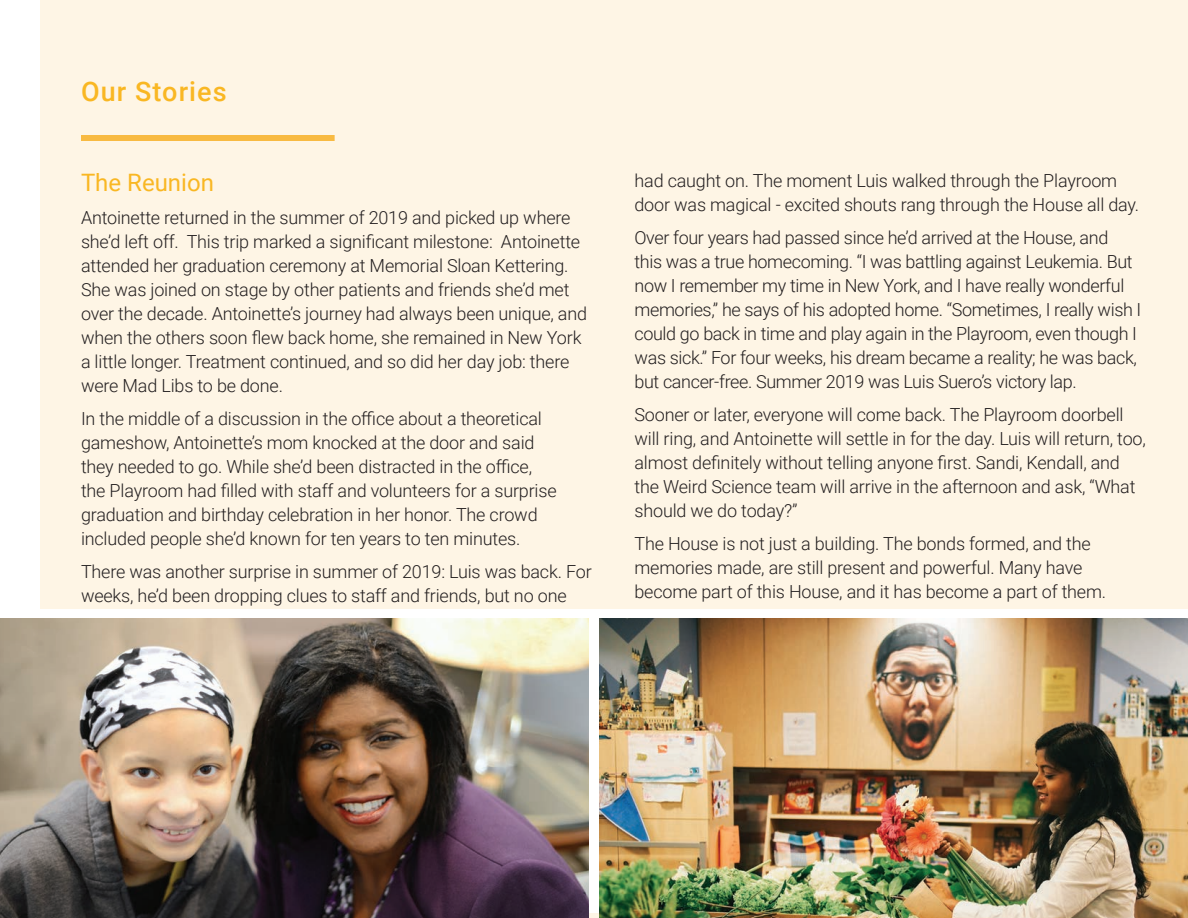
<style>
.page{position:relative;width:1188px;height:918px;background:#fff}
.page>*{position:absolute;margin:0;border:0;box-sizing:border-box;transform-origin:0 0}
.t1{font:500 27px "Roboto";letter-spacing:.04em;color:#f9b723}
.t2{font:24px "Roboto";color:#f9b723}
.t3{font:300 18px/24px "Roboto";letter-spacing:-.01em;color:#231f20}
</style>
<div class="page">
<div style="left:40px;top:0;width:1148px;height:918px;background:#fef5e5"></div>
<div style="left:81px;top:135px;width:254px;height:6px;background:#f8ba42"></div>
<div style="left:0;top:610px;width:1188px;height:303px;background:#fff"></div>
<img style="left:599px;top:619px;width:589px;height:299px">
<img style="left:0;top:619px;width:589px;height:299px">
<h1 class="t1" style="left:81px;top:73px;width:147px">Our Stories</h1>
<h2 class="t2" style="left:81px;top:166px;width:134px">The Reunion</h2>
<p class="t3" style="left:81px;top:205px;width:508px">Antoinette returned in the summer of 2019 and picked up where she’d left off. This trip marked a significant milestone: Antoinette attended her graduation ceremony at Memorial Sloan Kettering.<br>She was joined on stage by other patients and friends she’d met over the decade. Antoinette’s journey had always been unique, and when the others soon flew back home, she remained in New York a little longer. Treatment continued, and so did her day job: there were Mad Libs to be done.</p>
<p class="t3" style="left:81px;top:406px;width:477px">In the middle of a discussion in the office about a theoretical gameshow, Antoinette’s mom knocked at the door and said they needed to go. While she’d been distracted in the office, the Playroom had filled with staff and volunteers for a surprise graduation and birthday celebration in her honor. The crowd included people she’d known for ten years to ten minutes.</p>
<p class="t3" style="left:81px;top:559px;width:512px">There was another surprise in summer of 2019: Luis was back. For weeks, he’d been dropping clues to staff and friends, but no one</p>
<p class="t3" style="left:634px;top:168px;width:506px">had caught on. The moment Luis walked through the Playroom door was magical - excited shouts rang through the House all day.</p>
<p class="t3" style="left:634px;top:225px;width:508px">Over four years had passed since he’d arrived at the House, and<br>this was a true homecoming. “I was battling against Leukemia. But now I remember my time in New York, and I have really wonderful memories,” he says of his adopted home. “Sometimes, I really wish I could go back in time and play again in the Playroom, even though I was sick.” For four weeks, his dream became a reality; he was back, but cancer-free. Summer 2019 was Luis Suero’s victory lap.</p>
<p class="t3" style="left:634px;top:402px;width:513px">Sooner or later, everyone will come back. The Playroom doorbell will ring, and Antoinette will settle in for the day. Luis will return, too, almost definitely without telling anyone first. Sandi, Kendall, and the Weird Science team will arrive in the afternoon and ask, “What should we do today?”</p>
<p class="t3" style="left:634px;top:531px;width:473px">The House is not just a building. The bonds formed, and the memories made, are still present and powerful. Many have become part of this House, and it has become a part of them.</p>
</div>
